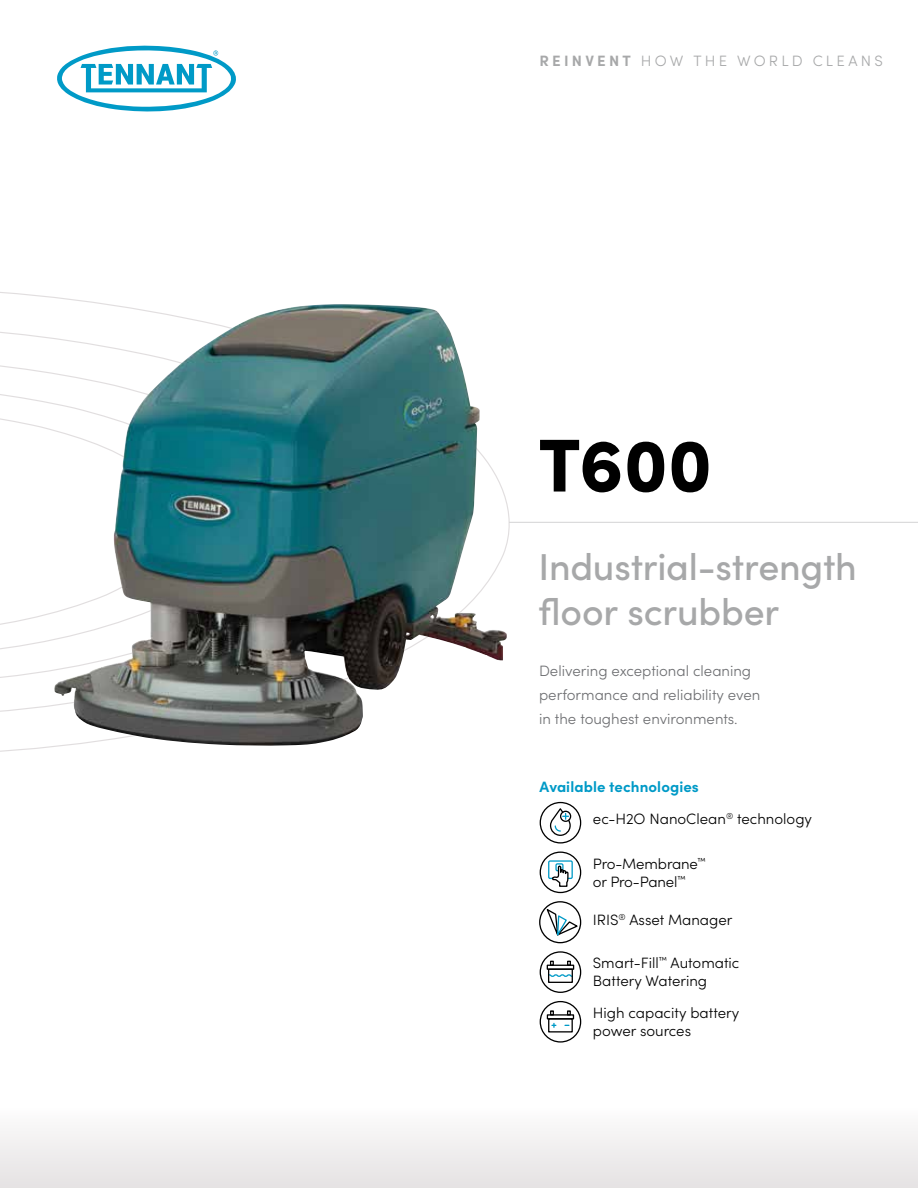
<style>
.page{position:relative;width:918px;height:1188px;background:#fff}
.page>*{position:absolute;margin:0;border:0;box-sizing:border-box;transform-origin:0 0}
.t1{font:900 75px "Sofia Pro";color:#000}
.t2{font:500 37.5px/45px "Sofia Pro";letter-spacing:-.005em;color:#a7a8a9}
.t3{font:300 15px/18px "Sofia Pro";color:#000}
.t4{font:300 15px/24px "Sofia Pro";color:#6d6e71}
.t5{font:300 15px "Sofia Pro";letter-spacing:.21em;color:#a7a8a9}
.t6{font:700 15px "Sofia Pro";letter-spacing:.005em;color:#009ac7}
.s1{font-weight:700}
</style>
<div class="page">
<div style="left:0;top:1107px;width:918px;height:81px;background:linear-gradient(to right,#f1eff0,#f1eff0)"></div>
<svg style="left:0;top:292px;width:510px;height:460px"></svg>
<hr style="left:509px;top:522px;width:409px;height:1px;background:#d3d3d4">
<svg style="left:57px;top:45px;width:179px;height:67px"></svg>
<div style="left:540px;top:852px;width:41px;height:41px;border:1px solid #000;border-radius:50%"></div>
<svg style="left:547px;top:860px;width:26px;height:28px"></svg>
<div style="left:540px;top:802px;width:41px;height:42px;border:1px solid #000;border-radius:50%"></div>
<svg style="left:549px;top:808px;width:22px;height:28px"></svg>
<div style="left:539px;top:901px;width:42px;height:42px;border:1px solid #000;border-radius:50%"></div>
<svg style="left:546px;top:908px;width:34px;height:36px"></svg>
<div style="left:540px;top:951px;width:41px;height:42px;border:1px solid #000;border-radius:50%"></div>
<svg style="left:550px;top:974px;width:21px;height:3px"></svg>
<div style="left:548px;top:969px;width:25px;height:14px;border:1px solid #000"></div>
<div style="left:547px;top:965px;width:27px;height:5px;border:1px solid #000"></div>
<svg style="left:550px;top:961px;width:4px;height:5px"></svg>
<svg style="left:567px;top:961px;width:4px;height:5px"></svg>
<div style="left:540px;top:1001px;width:41px;height:42px;border:1px solid #000;border-radius:50%"></div>
<div style="left:548px;top:1018px;width:25px;height:15px;border:1px solid #000"></div>
<div style="left:547px;top:1014px;width:27px;height:5px;border:1px solid #000"></div>
<svg style="left:550px;top:1010px;width:4px;height:6px"></svg>
<svg style="left:567px;top:1010px;width:4px;height:6px"></svg>
<svg style="left:552px;top:1023px;width:4px;height:4px"></svg>
<img style="left:54px;top:306px;width:453px;height:440px">
<p class="t5" style="left:539px;top:50px;width:345px"><span class="s1">REINVENT</span> HOW THE WORLD CLEANS</p>
<h1 class="t1" style="left:539px;top:406px;width:175px">T600</h1>
<h2 class="t2" style="left:539px;top:542px;width:320px">Industrial-strength floor scrubber</h2>
<p class="t4" style="left:539px;top:658px;width:223px">Delivering exceptional cleaning performance and reliability even in the toughest environments.</p>
<p class="t6" style="left:540px;top:775px;width:161px">Available technologies</p>
<p class="t3" style="left:593px;top:809px;width:221px">ec-H2O NanoClean<sup>®</sup> technology</p>
<p class="t3" style="left:593px;top:854px;width:114px">Pro-Membrane<sup>™ </sup>or Pro-Panel<sup>™</sup></p>
<p class="t3" style="left:593px;top:910px;width:141px">IRIS<sup>®</sup> Asset Manager</p>
<p class="t3" style="left:593px;top:953px;width:148px">Smart-Fill<sup>™</sup> Automatic<br>Battery Watering</p>
<p class="t3" style="left:593px;top:1003px;width:148px">High capacity battery power sources</p>
</div>
